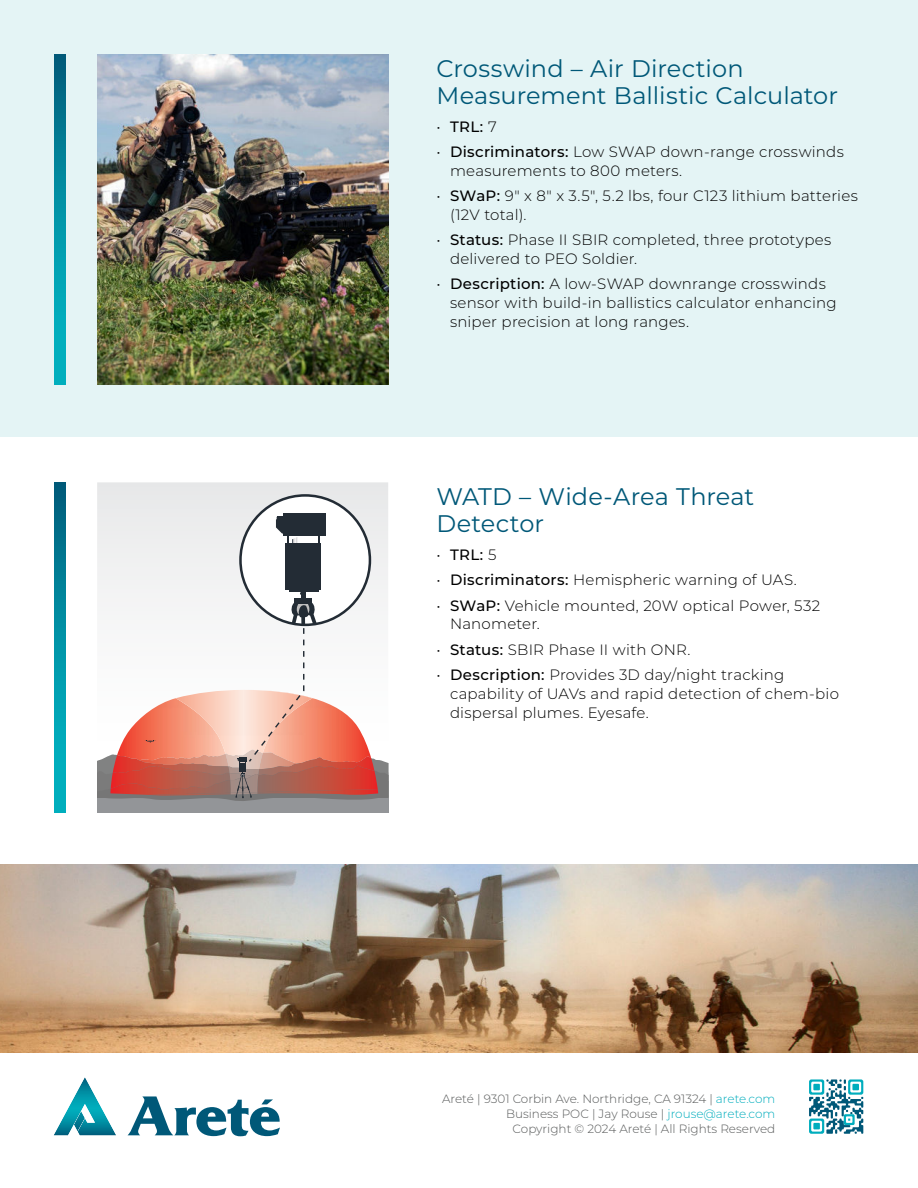
<style>
.page{position:relative;width:918px;height:1188px;background:#fff}
.page>*{position:absolute;margin:0;border:0;box-sizing:border-box;transform-origin:0 0}
.t1{font:24px/27px "Montserrat";letter-spacing:.005em;color:#005878}
.t2{font:300 15px/18.8px "Montserrat";letter-spacing:.015em;color:#000}
.t3{font:500 15px "Montserrat";letter-spacing:.02em;color:#000}
.t4{font:300 12px/15px "Montserrat";color:#575959;text-align:right}
.s1{font-weight:300}
.s2{font-weight:500}
.s3{color:#00adbd}
</style>
<div class="page">
<div style="left:0;top:0;width:918px;height:436px;background:#e4f4f5"></div>
<div style="left:97px;top:782px;width:291px;height:31px;background:#939598"></div>
<div style="left:97px;top:482px;width:291px;height:12px;background:#e7e8e9"></div>
<svg style="left:97px;top:494px;width:291px;height:307px"></svg>
<img style="left:97px;top:54px;width:291px;height:331px">
<svg style="left:128px;top:1096px;width:152px;height:40px"></svg>
<svg style="left:54px;top:1077px;width:62px;height:58px"></svg>
<svg style="left:54px;top:482px;width:11px;height:331px;background:#008fa4"></svg>
<svg style="left:54px;top:54px;width:11px;height:331px;background:#008fa4"></svg>
<img style="left:0;top:864px;width:918px;height:189px">
<svg style="left:807px;top:1077px;width:58px;height:59px"></svg>
<svg style="left:809px;top:1079px;width:54px;height:55px"></svg>
<h1 class="t1" style="left:436px;top:57px;width:403px">Crosswind – Air Direction<br>Measurement Ballistic Calculator</h1>
<p class="t3" style="left:436px;top:121px;width:62px"><span class="s1">•</span> TRL: <span class="s1">7</span></p>
<p class="t2" style="left:450px;top:143px;width:395px;text-indent:-14px">• <span class="s2">Discriminators:</span> Low SWAP down-range crosswinds measurements to 800 meters.</p>
<p class="t2" style="left:450px;top:187px;width:409px;text-indent:-14px">• <span class="s2">SWaP:</span> 9" x 8" x 3.5", 5.2 lbs, four C123 lithium batteries (12V total).</p>
<p class="t2" style="left:450px;top:231px;width:383px;text-indent:-14px">• <span class="s2">Status:</span> Phase II SBIR completed, three prototypes delivered to PEO Soldier.</p>
<p class="t2" style="left:450px;top:275px;width:388px;text-indent:-14px">• <span class="s2">Description:</span> A low-SWAP downrange crosswinds sensor with build-in ballistics calculator enhancing sniper precision at long ranges.</p>
<h1 class="t1" style="left:436px;top:485px;width:319px">WATD – Wide-Area Threat<br>Detector</h1>
<p class="t3" style="left:436px;top:549px;width:61px"><span class="s1">•</span> TRL: <span class="s1">5</span></p>
<p class="t2" style="left:436px;top:571px;width:362px">• <span class="s2">Discriminators:</span> Hemispheric warning of UAS.</p>
<p class="t2" style="left:450px;top:596px;width:372px;text-indent:-14px">• <span class="s2">SWaP:</span> Vehicle mounted, 20W optical Power, 532<br>Nanometer.</p>
<p class="t2" style="left:436px;top:640px;width:255px">• <span class="s2">Status:</span> SBIR Phase II with ONR.</p>
<p class="t2" style="left:450px;top:665px;width:391px;line-height:19.2px;text-indent:-14px">• <span class="s2">Description:</span> Provides 3D day/night tracking capability of UAVs and rapid detection of chem-bio dispersal plumes. Eyesafe.</p>
<p class="t4" style="left:442px;top:1092px;width:335px">Areté | 9301 Corbin Ave. Northridge, CA 91324 | <span class="s3">arete.com<br></span>Business POC | Jay Rouse | <span class="s3">jrouse@arete.com<br></span>Copyright © 2024 Areté | All Rights Reserved</p>
</div>
